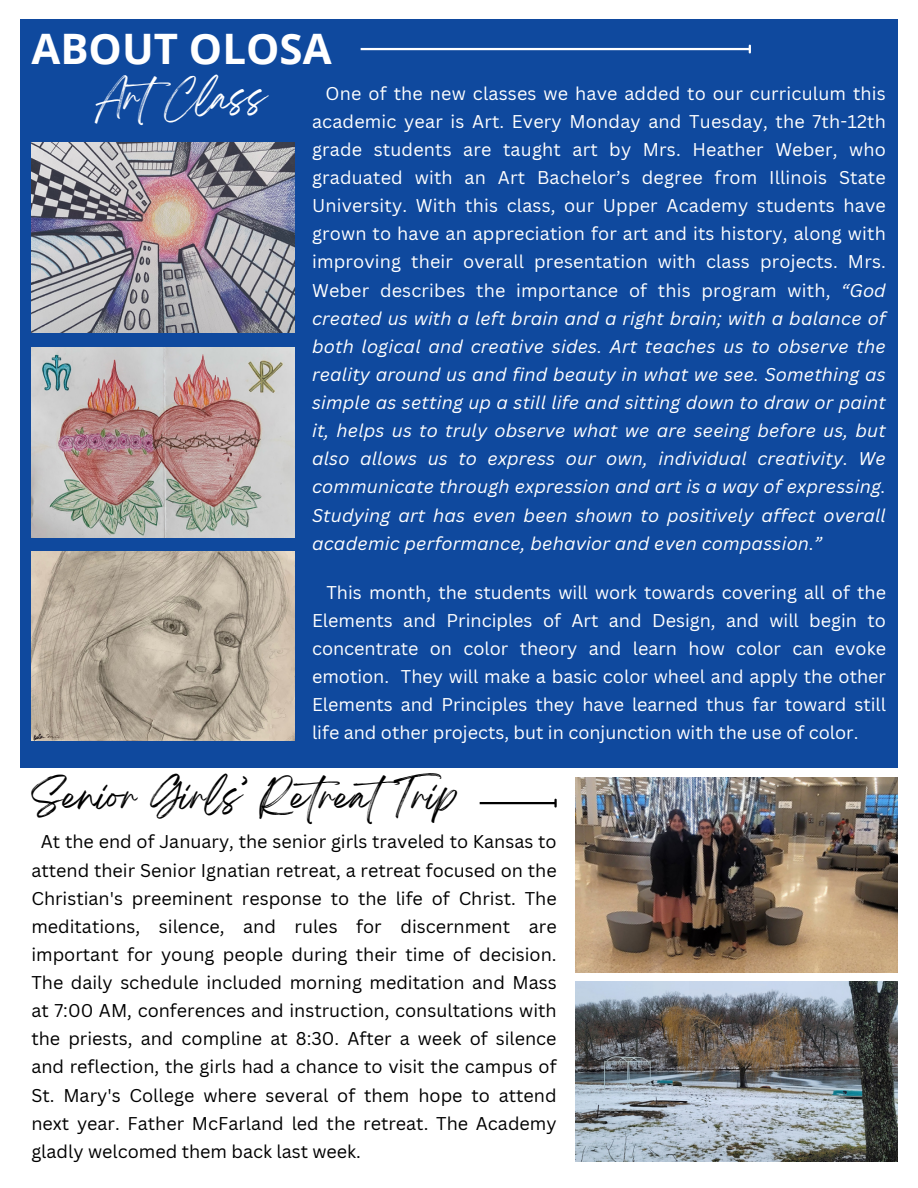
<style>
.page{position:relative;width:918px;height:1188px;background:#fff}
.page>*{position:absolute;margin:0;border:0;box-sizing:border-box;transform-origin:0 0}
.t1{font:700 42px "Open Sans";color:#fff}
.t2{font:33px "Breathing";color:#000}
.t3{font:33px "Breathing";color:#fff}
.t4{font:italic 18px/28.2px "Canva Sans";letter-spacing:.01em;color:#fff;text-align:justify}
.t5{font:18px/28.2px "Canva Sans";color:#000;text-align:justify}
.t6{font:18px/28.2px "Canva Sans";color:#fff;text-align:justify}
.s1{font-style:normal}
</style>
<div class="page">
<div style="left:21px;top:19px;width:876px;height:749px;background:#0f499e"></div>
<img style="left:31px;top:143px;width:264px;height:190px">
<img style="left:575px;top:778px;width:322px;height:194px">
<img style="left:31px;top:347px;width:264px;height:190px">
<img style="left:31px;top:551px;width:264px;height:190px">
<hr style="left:361px;top:48px;width:388px;height:2px;background:#fff">
<svg style="left:749px;top:46px;width:2px;height:6px"></svg>
<hr style="left:480px;top:802px;width:75px;height:2px;background:#000">
<svg style="left:554px;top:800px;width:3px;height:6px"></svg>
<img style="left:575px;top:982px;width:322px;height:180px">
<h1 class="t1" style="left:31px;top:20px;width:302px">ABOUT OLOSA</h1>
<h2 class="t3" style="left:96px;top:87px;width:172px">ArtClass</h2>
<p class="t4" style="left:312px;top:79px;width:575px;text-indent:14px"><span class="s1">One of the new classes we have added to our curriculum this academic year is Art. Every Monday and Tuesday, the 7th-12th grade students are taught art by Mrs. Heather Weber, who graduated with an Art Bachelor’s degree from Illinois State University. With this class, our Upper Academy students have grown to have an appreciation for art and its history, along with improving their overall presentation with class projects. Mrs.<br>Weber describes the importance of this program with,</span> “God created us with a left brain and a right brain; with a balance of both logical and creative sides. Art teaches us to observe the reality around us and find beauty in what we see. Something as simple as setting up a still life and sitting down to draw or paint it, helps us to truly observe what we are seeing before us, but also allows us to express our own, individual creativity. We communicate through expression and art is a way of expressing.<br>Studying art has even been shown to positively affect overall academic performance, behavior and even compassion.”</p>
<p class="t6" style="left:312px;top:578px;width:576px;text-indent:14px">This month, the students will work towards covering all of the Elements and Principles of Art and Design, and will begin to concentrate on color theory and learn how color can evoke emotion. They will make a basic color wheel and apply the other Elements and Principles they have learned thus far toward still life and other projects, but in conjunction with the use of color.</p>
<p class="t2" style="left:31px;top:786px;width:427px">Senior Girls’ RetreatTrip</p>
<h2 class="t5" style="left:31px;top:827px;width:527px;text-indent:10px">At the end of January, the senior girls traveled to Kansas to attend their Senior Ignatian retreat, a retreat focused on the Christian's preeminent response to the life of Christ. The meditations, silence, and rules for discernment are important for young people during their time of decision.<br>The daily schedule included morning meditation and Mass at 7:00 AM, conferences and instruction, consultations with the priests, and compline at 8:30. After a week of silence and reflection, the girls had a chance to visit the campus of St. Mary's College where several of them hope to attend next year. Father McFarland led the retreat. The Academy gladly welcomed them back last week.</h2>
</div>
